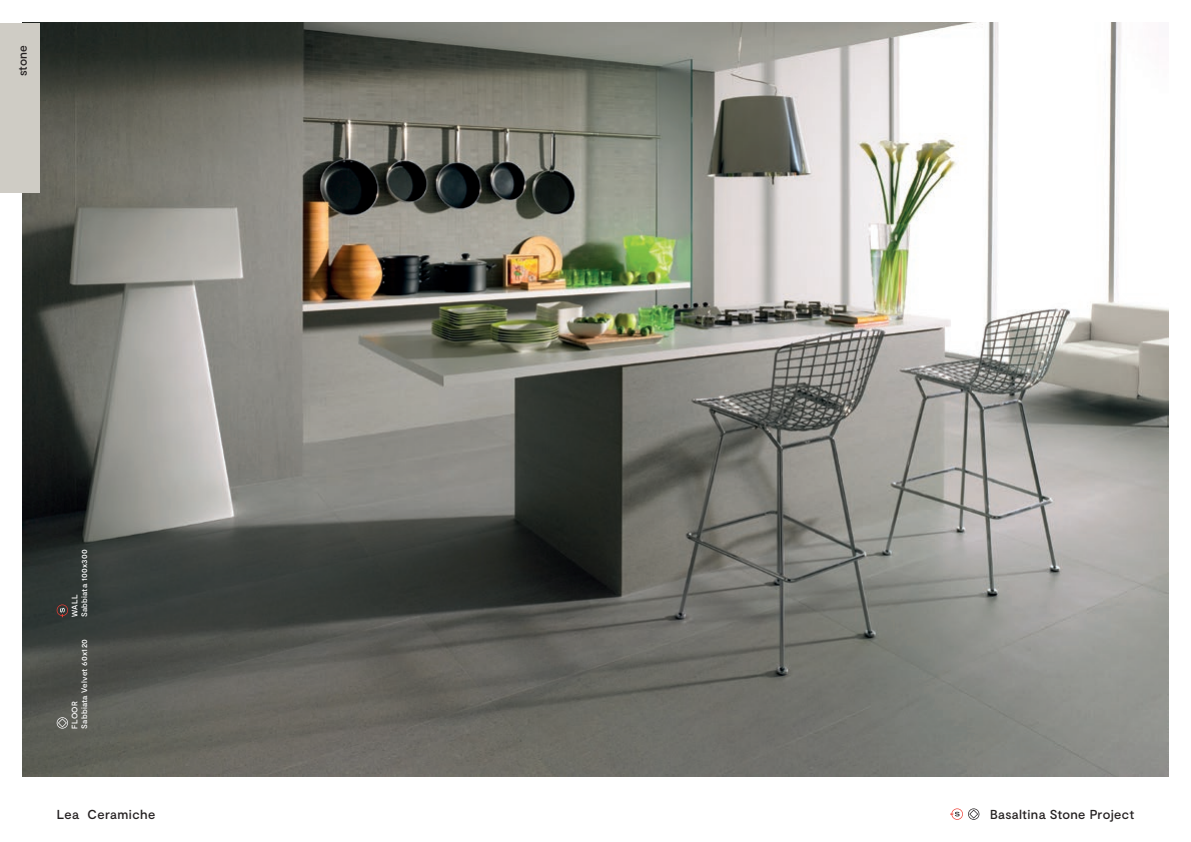
<style>
.page{position:relative;width:1191px;height:842px;background:#fff}
.page>*{position:absolute;margin:0;border:0;box-sizing:border-box;transform-origin:0 0}
.t1{font:500 13px "Moderat";letter-spacing:.025em;color:#231f20}
.t2{font:500 12px "Moderat";letter-spacing:-.005em;color:#231f20}
.t3{font:500 8px/9.6px "Moderat";letter-spacing:.03em;color:#fff}
</style>
<div class="page">
<img style="left:23px;top:23px;width:1145px;height:753px">
<svg style="left:57px;top:717px;width:11px;height:12px"></svg>
<svg style="left:57px;top:604px;width:11px;height:13px"></svg>
<div style="left:0;top:23px;width:40px;height:169px;background:#cfccc5"></div>
<svg style="left:950px;top:808px;width:29px;height:12px"></svg>
<h2 class="t2" style="left:15px;top:76px;width:32px;rotate:-90deg">stone</h2>
<p class="t3" style="left:70px;top:617px;width:70px;rotate:-90deg">WALL<br>Sabbiata 100x300</p>
<p class="t3" style="left:70px;top:729px;width:91px;rotate:-90deg">FLOOR<br>Sabbiata Velvet 60x120</p>
<h1 class="t1" style="left:57px;top:807px;width:100px">Lea Ceramiche</h1>
<h1 class="t1" style="left:990px;top:807px;width:146px">Basaltina Stone Project</h1>
</div>
